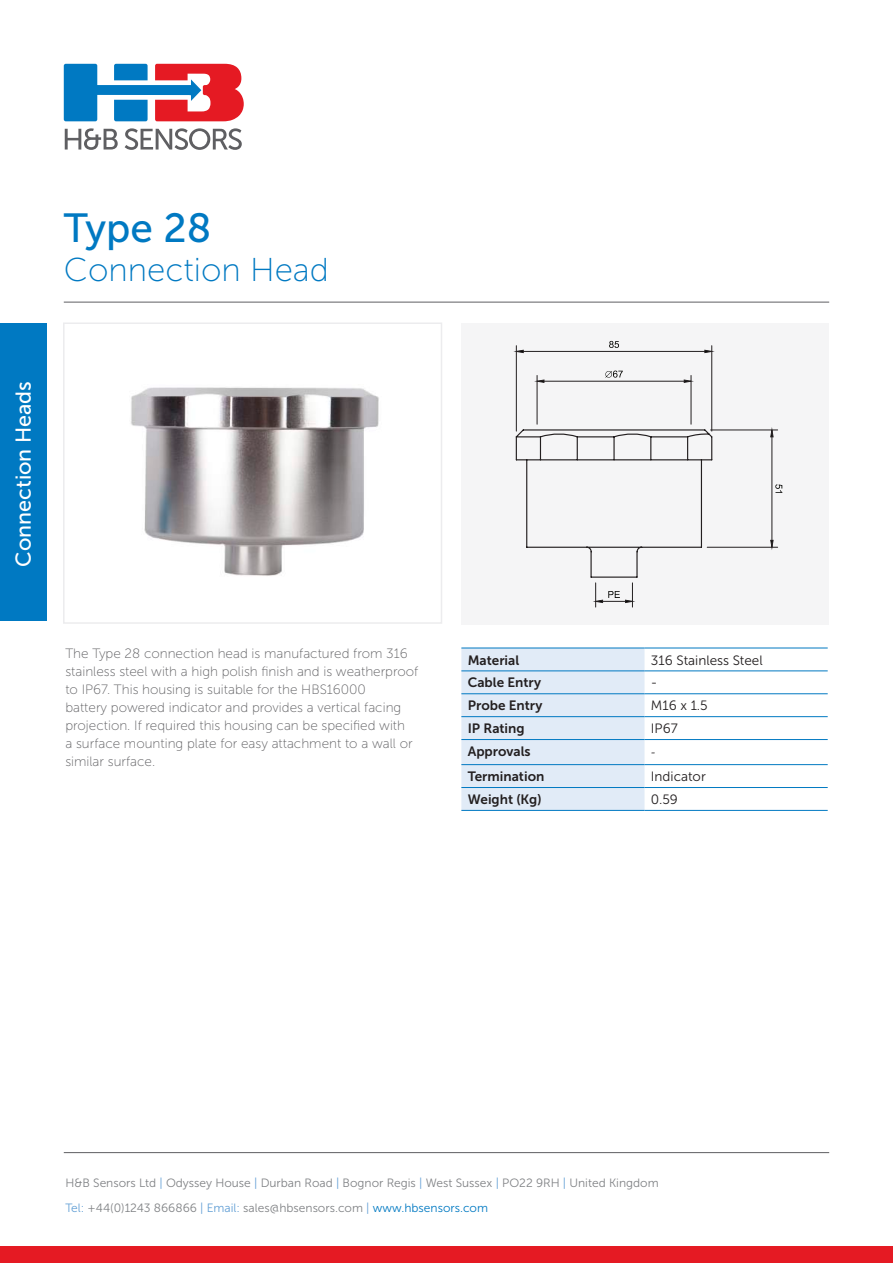
<style>
.page{position:relative;width:893px;height:1263px;background:#fff}
.page>*{position:absolute;margin:0;border:0;box-sizing:border-box;transform-origin:0 0}
.t1{font:40.65px "Museo Sans 500";color:#0079c2}
.t2{font:33px "Museo Sans 100";color:#0079c2}
.t3{font:21.45px "Museo Sans 500";color:#fff}
.t4{font:13.5px/18px "Museo Sans 100";color:#5f5f62}
.t5{font:13.5px "Museo Sans 700";color:#231f20}
.t6{font:13.5px "Museo Sans 300";color:#231f20}
.t7{font:13.5px "Minion Pro";color:#231f20}
.t8{font:12px/25px "Museo Sans 300";color:#808285}
.s1{color:#629fd5}
.s2{color:#0079c2}
</style>
<div class="page">
<svg style="left:65px;top:128px;width:53px;height:22px"></svg>
<svg style="left:125px;top:128px;width:117px;height:22px"></svg>
<svg style="left:64px;top:64px;width:180px;height:57px"></svg>
<div style="left:0;top:323px;width:47px;height:298px;background:#0079c2"></div>
<hr style="left:64px;top:302px;width:765px;height:1px;background:#5f5f62">
<hr style="left:64px;top:1152px;width:765px;height:1px;background:#5f5f62">
<div style="left:63px;top:322px;width:379px;height:302px;border:2px solid #ececee"></div>
<div style="left:461px;top:323px;width:368px;height:302px;background:#f5f5f6"></div>
<img style="left:131px;top:387px;width:248px;height:189px">
<svg style="left:516px;top:428px;width:197px;height:179px"></svg>
<hr style="left:711px;top:430px;width:67px;height:1px;background:#231f20">
<hr style="left:707px;top:547px;width:71px;height:1px;background:#231f20">
<hr style="left:772px;top:437px;width:1px;height:103px;background:#231f20">
<svg style="left:770px;top:429px;width:4px;height:9px"></svg>
<svg style="left:770px;top:540px;width:4px;height:8px"></svg>
<svg style="left:775px;top:484px;width:7px;height:9px"></svg>
<hr style="left:516px;top:346px;width:1px;height:85px;background:#231f20">
<hr style="left:711px;top:346px;width:1px;height:85px;background:#231f20">
<hr style="left:523px;top:351px;width:182px;height:1px;background:#231f20">
<svg style="left:516px;top:349px;width:8px;height:4px"></svg>
<svg style="left:704px;top:349px;width:8px;height:4px"></svg>
<svg style="left:609px;top:341px;width:10px;height:7px"></svg>
<hr style="left:691px;top:375px;width:1px;height:49px;background:#231f20">
<hr style="left:537px;top:375px;width:1px;height:49px;background:#231f20">
<hr style="left:544px;top:381px;width:140px;height:1px;background:#231f20">
<svg style="left:683px;top:379px;width:9px;height:4px"></svg>
<svg style="left:536px;top:379px;width:9px;height:4px"></svg>
<svg style="left:605px;top:371px;width:18px;height:7px"></svg>
<div style="left:461px;top:649px;width:183px;height:161px;background:#e1ebf7"></div>
<hr style="left:461px;top:670px;width:183px;height:1px;background:#0079c2">
<hr style="left:644px;top:670px;width:184px;height:1px;background:#0079c2">
<hr style="left:461px;top:693px;width:183px;height:1px;background:#0079c2">
<hr style="left:644px;top:693px;width:184px;height:1px;background:#0079c2">
<hr style="left:461px;top:716px;width:183px;height:1px;background:#0079c2">
<hr style="left:644px;top:716px;width:184px;height:1px;background:#0079c2">
<hr style="left:461px;top:739px;width:183px;height:1px;background:#0079c2">
<hr style="left:644px;top:739px;width:184px;height:1px;background:#0079c2">
<hr style="left:461px;top:764px;width:183px;height:1px;background:#0079c2">
<hr style="left:644px;top:764px;width:184px;height:1px;background:#0079c2">
<hr style="left:461px;top:787px;width:183px;height:1px;background:#0079c2">
<hr style="left:644px;top:787px;width:184px;height:1px;background:#0079c2">
<hr style="left:461px;top:810px;width:183px;height:1px;background:#0079c2">
<hr style="left:644px;top:810px;width:184px;height:1px;background:#0079c2">
<hr style="left:461px;top:648px;width:183px;height:1px;background:#0079c2">
<hr style="left:644px;top:648px;width:184px;height:1px;background:#0079c2">
<div style="left:0;top:1247px;width:893px;height:16px;background:#e51a23"></div>
<h1 class="t1" style="left:64px;top:206px;width:149px">Type 28</h1>
<h2 class="t2" style="left:64px;top:252px;width:267px">Connection Head</h2>
<h3 class="t3" style="left:12px;top:567px;width:187px;rotate:-90deg">Connection Heads</h3>
<p class="t4" style="left:65px;top:644px;width:354px">The Type 28 connection head is manufactured from 316 stainless steel with a high polish finish and is weatherproof to IP67. This housing is suitable for the HBS16000<br>battery powered indicator and provides a vertical facing projection. If required this housing can be specified with<br>a surface mounting plate for easy attachment to a wall or similar surface.</p>
<p class="t5" style="left:468px;top:652px;width:53px">Material</p>
<p class="t6" style="left:651px;top:653px;width:113px">316 Stainless Steel</p>
<p class="t5" style="left:468px;top:675px;width:75px">Cable Entry</p>
<p class="t6" style="left:651px;top:675px;width:8px">-</p>
<p class="t5" style="left:468px;top:698px;width:76px">Probe Entry</p>
<p class="t6" style="left:651px;top:698px;width:58px">M16 x 1.5</p>
<p class="t5" style="left:468px;top:721px;width:58px">IP Rating</p>
<p class="t6" style="left:651px;top:721px;width:28px">IP67</p>
<p class="t5" style="left:468px;top:744px;width:64px">Approvals</p>
<p class="t7" style="left:651px;top:742px;width:6px">-</p>
<p class="t5" style="left:468px;top:769px;width:78px">Termination</p>
<p class="t6" style="left:651px;top:769px;width:56px">Indicator</p>
<p class="t5" style="left:468px;top:792px;width:75px">Weight (Kg)</p>
<p class="t6" style="left:651px;top:792px;width:28px">0.59</p>
<p class="t8" style="left:65px;top:1170px;width:595px">H&amp;B Sensors Ltd <span class="s1">|</span> Odyssey House <span class="s1">|</span> Durban Road <span class="s1">|</span> Bognor Regis <span class="s1">|</span> West Sussex <span class="s1">|</span> PO22 9RH <span class="s1">|</span> United Kingdom<br><span class="s1">Tel:</span> +44(0)1243 866866 <span class="s1">| Email:</span> sales@hbsensors.com <span class="s1">|</span> <span class="s2">www.hbsensors.com</span></p>
</div>
